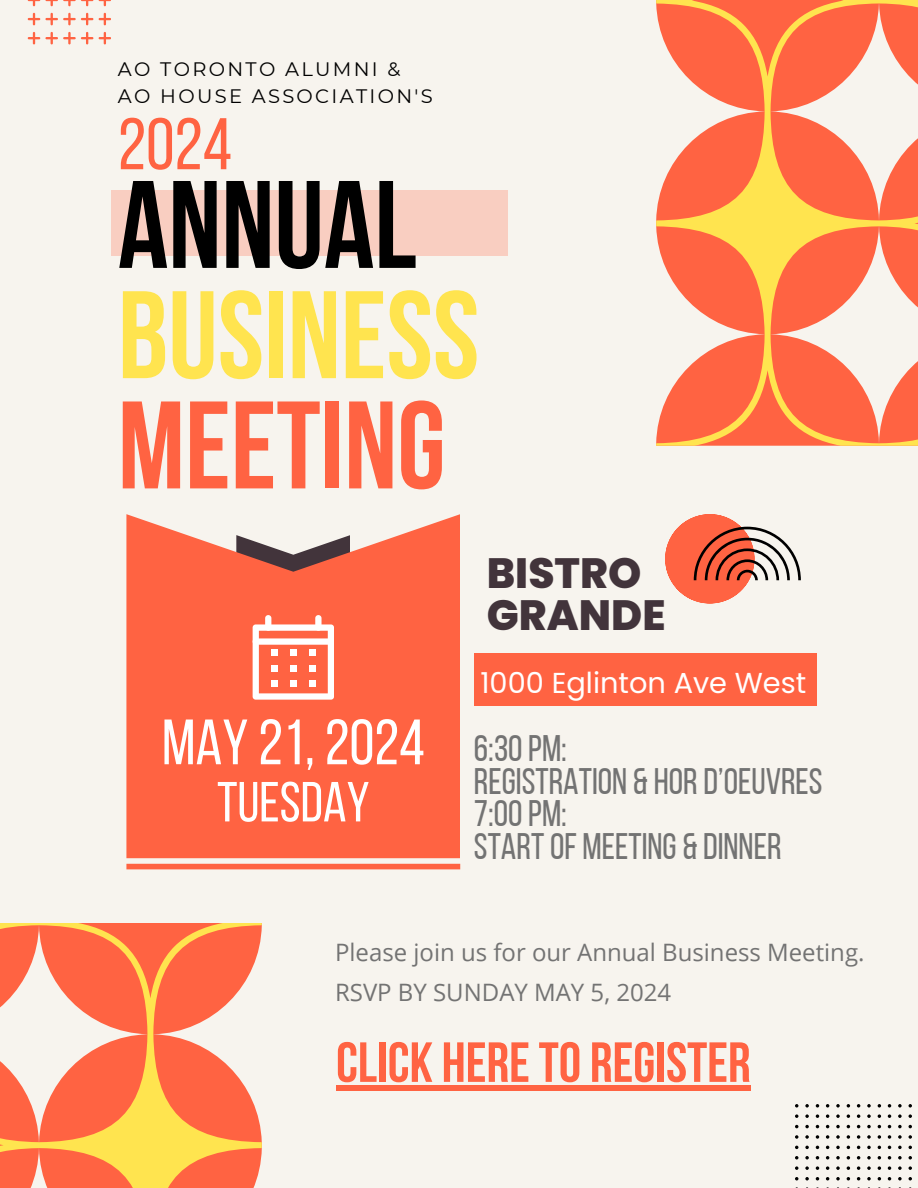
<style>
.page{position:relative;width:918px;height:1188px;background:#f7f4ee}
.page>*{position:absolute;margin:0;border:0;box-sizing:border-box;transform-origin:0 0}
.t1{font:700 124.2px/110.2px "Bebas Neue";color:#ffe44f}
.t2{font:72.9px "Bebas Neue";color:#ff6342}
.t3{font:63.9px "Bebas Neue";color:#fff}
.t4{font:700 56.4px "Bebas Neue";color:#ff6342}
.t5{font:56.4px "Bebas Neue";color:#fff}
.t6{font:800 42.3px/42.3px "Poppins";color:#42343b}
.t7{font:36.9px "Bebas Neue";color:#737373}
.t8{font:28.8px "Poppins";color:#fff}
.t9{font:24px "Open Sans";color:#737373}
.t10{font:19.5px/27px "Montserrat";letter-spacing:.12em;color:#000}
.s1{color:#000}
.s2{color:#ff6342}
</style>
<div class="page">
<svg style="left:126px;top:514px;width:334px;height:344px;background:#fe6d4e"></svg>
<svg style="left:236px;top:535px;width:114px;height:164px;background:#eb7d67"></svg>
<div style="left:126px;top:864px;width:334px;height:5px;background:#ff6342"></div>
<svg style="left:665px;top:514px;width:136px;height:89px"></svg>
<div style="left:474px;top:653px;width:342px;height:53px;background:#ff6342"></div>
<svg style="left:656px;top:0;width:262px;height:446px;fill:#ff6342"></svg>
<svg style="left:0;top:923px;width:262px;height:265px;fill:#ff6342"></svg>
<div style="left:111px;top:190px;width:397px;height:65px;background:#f9cec1"></div>
<svg style="left:28px;top:0;width:83px;height:44px"></svg>
<svg style="left:795px;top:1104px;width:117px;height:84px"></svg>
<div style="left:336px;top:1085px;width:415px;height:6px;background:#ff6342"></div>
<h6 class="t10" style="left:118px;top:56px;width:316px">AO TORONTO ALUMNI &amp;<br>AO HOUSE ASSOCIATION'S</h6>
<p class="t2" style="left:118px;top:115px;width:115px">2024</p>
<p class="t1" style="left:118px;top:182px;width:363px"><span class="s1">ANNUAL<br></span>BUSINESS<br><span class="s2">MEETING</span></p>
<h1 class="t6" style="left:487px;top:552px;width:180px">BISTRO<br>GRANDE</h1>
<p class="t3" style="left:162px;top:716px;width:264px">MAY 21, 2024</p>
<h2 class="t5" style="left:217px;top:779px;width:154px">TUESDAY</h2>
<p class="t8" style="left:480px;top:663px;width:327px">1000 Eglinton Ave West</p>
<p class="t7" style="left:474px;top:734px;width:95px">6:30PM:</p>
<p class="t7" style="left:474px;top:766px;width:350px">REGISTRATION &amp; HORD’OEUVRES</p>
<p class="t7" style="left:474px;top:799px;width:95px">7:00PM:</p>
<p class="t7" style="left:474px;top:831px;width:309px">STARTOF MEETING &amp; DINNER</p>
<h3 class="t9" style="left:335px;top:935px;width:531px">Please join us for our Annual Business Meeting.</h3>
<h5 class="t9" style="left:335px;top:975px;width:338px">RSVP BY SUNDAY MAY 5, 2024</h5>
<p class="t4" style="left:336px;top:1040px;width:416px">CLICK HERETO REGISTER</p>
</div>
